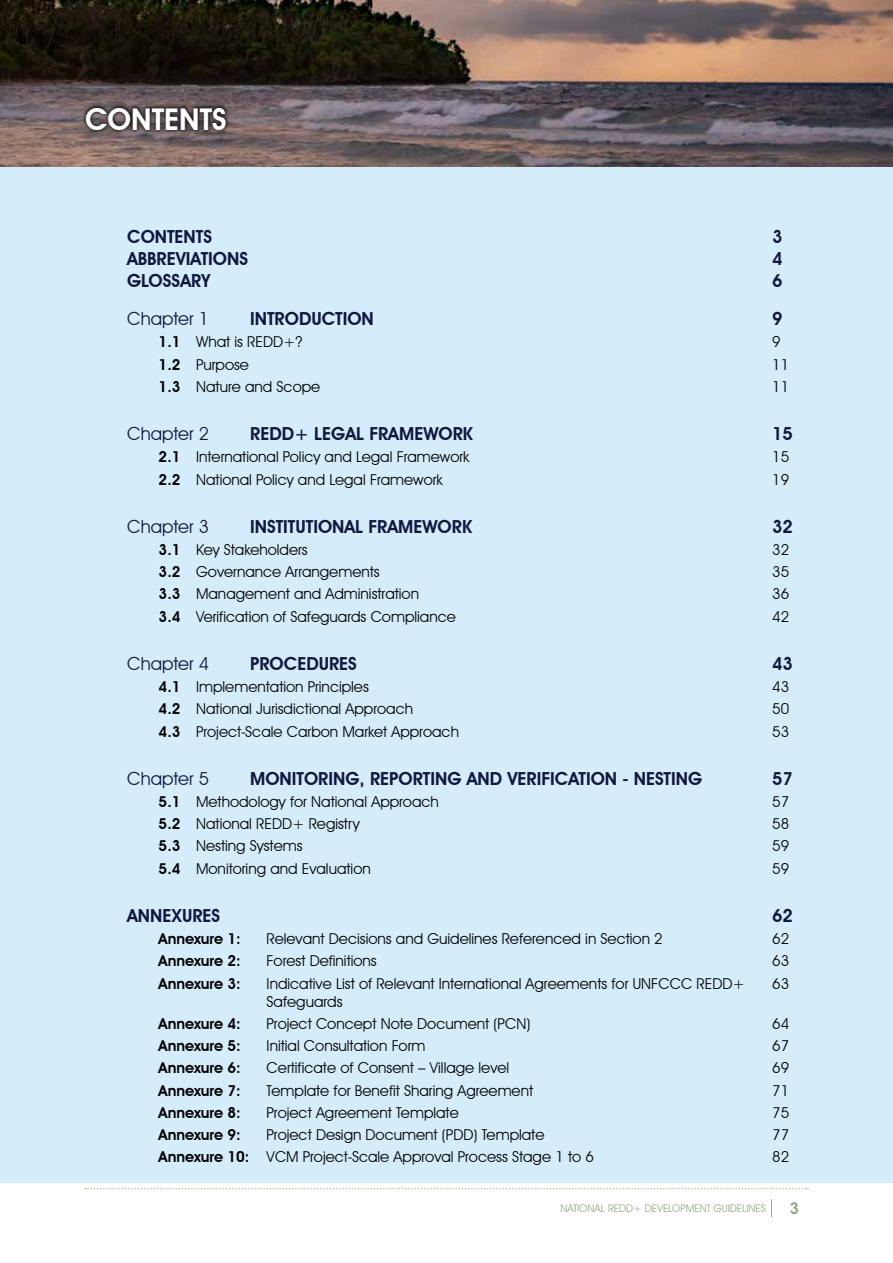
<style>
.page{position:relative;width:893px;height:1263px;background:#fff}
.page>*{position:absolute;margin:0;border:0;box-sizing:border-box;transform-origin:0 0}
.t1{font:600 30px "Avant Garde IT Cby BT";color:#fff}
.t2{font:600 18px "Avant Garde IT Cby BT";color:#121740}
.t3{font:18px "Avant Garde IT Cby BT";color:#121740}
.t4{font:700 16.5px "Arial";color:#96a787}
.t5{font:15px "Avant Garde IT Cby BT";color:#000}
.t6{font:600 15px "Avant Garde IT Cby BT";color:#000}
.t7{font:10.5px "Avant Garde IT Cby BT";color:#96a787}
.s1{font-weight:600}
</style>
<div class="page">
<div style="left:0;top:0;width:893px;height:1182px;background:#d5edfa"></div>
<img style="left:0;top:0;width:893px;height:167px">
<svg style="left:85px;top:1188px;width:723px;height:1px"></svg>
<svg style="left:771px;top:1199px;width:1px;height:18px"></svg>
<div style="left:81px;top:103px;width:149px;height:31px;background:#000;opacity:.75"></div>
<h1 class="t1" style="left:85px;top:101px;width:143px">CONTENTS</h1>
<p class="t2" style="left:127px;top:226px;width:86px">CONTENTS</p>
<p class="t2" style="left:772px;top:226px;width:12px">3</p>
<p class="t2" style="left:127px;top:248px;width:122px">ABBREVIATIONS</p>
<p class="t2" style="left:772px;top:248px;width:12px">4</p>
<p class="t2" style="left:127px;top:269px;width:85px">GLOSSARY</p>
<p class="t2" style="left:772px;top:269px;width:12px">6</p>
<p class="t3" style="left:127px;top:308px;width:83px">Chapter 1</p>
<p class="t2" style="left:250px;top:308px;width:125px">INTRODUCTION</p>
<p class="t2" style="left:772px;top:308px;width:12px">9</p>
<p class="t5" style="left:159px;top:333px;width:145px"><span class="s1">1.1</span> What is REDD+?</p>
<p class="t5" style="left:772px;top:333px;width:10px">9</p>
<p class="t5" style="left:159px;top:355px;width:92px"><span class="s1">1.2</span> Purpose</p>
<p class="t5" style="left:772px;top:355px;width:18px">11</p>
<p class="t5" style="left:159px;top:377px;width:163px"><span class="s1">1.3</span> Nature and Scope</p>
<p class="t5" style="left:772px;top:377px;width:18px">11</p>
<p class="t3" style="left:127px;top:423px;width:83px">Chapter 2</p>
<p class="t2" style="left:250px;top:423px;width:224px">REDD+ LEGAL FRAMEWORK</p>
<p class="t2" style="left:772px;top:423px;width:22px">15</p>
<p class="t5" style="left:159px;top:448px;width:312px"><span class="s1">2.1</span> International Policy and Legal Framework</p>
<p class="t5" style="left:772px;top:448px;width:18px">15</p>
<p class="t5" style="left:159px;top:470px;width:286px"><span class="s1">2.2</span> National Policy and Legal Framework</p>
<p class="t5" style="left:772px;top:470px;width:18px">19</p>
<p class="t3" style="left:127px;top:515px;width:83px">Chapter 3</p>
<p class="t2" style="left:250px;top:515px;width:223px">INSTITUTIONAL FRAMEWORK</p>
<p class="t2" style="left:772px;top:515px;width:22px">32</p>
<p class="t5" style="left:159px;top:540px;width:151px"><span class="s1">3.1</span> Key Stakeholders</p>
<p class="t5" style="left:772px;top:540px;width:18px">32</p>
<p class="t5" style="left:159px;top:563px;width:223px"><span class="s1">3.2</span> Governance Arrangements</p>
<p class="t5" style="left:772px;top:563px;width:18px">35</p>
<p class="t5" style="left:159px;top:585px;width:262px"><span class="s1">3.3</span> Management and Administration</p>
<p class="t5" style="left:772px;top:585px;width:18px">36</p>
<p class="t5" style="left:159px;top:607px;width:299px"><span class="s1">3.4</span> Verification of Safeguards Compliance</p>
<p class="t5" style="left:772px;top:607px;width:18px">42</p>
<p class="t3" style="left:127px;top:652px;width:83px">Chapter 4</p>
<p class="t2" style="left:250px;top:652px;width:108px">PROCEDURES</p>
<p class="t2" style="left:772px;top:652px;width:22px">43</p>
<p class="t5" style="left:159px;top:677px;width:212px"><span class="s1">4.1</span> Implementation Principles</p>
<p class="t5" style="left:772px;top:677px;width:18px">43</p>
<p class="t5" style="left:159px;top:700px;width:256px"><span class="s1">4.2</span> National Jurisdictional Approach</p>
<p class="t5" style="left:772px;top:700px;width:18px">50</p>
<p class="t5" style="left:159px;top:722px;width:302px"><span class="s1">4.3</span> Project-Scale Carbon Market Approach</p>
<p class="t5" style="left:772px;top:722px;width:18px">53</p>
<p class="t3" style="left:127px;top:767px;width:83px">Chapter 5</p>
<p class="t2" style="left:250px;top:767px;width:454px">MONITORING, REPORTING AND VERIFICATION - NESTING</p>
<p class="t2" style="left:772px;top:767px;width:22px">57</p>
<p class="t5" style="left:159px;top:792px;width:282px"><span class="s1">5.1</span> Methodology for National Approach</p>
<p class="t5" style="left:772px;top:792px;width:18px">57</p>
<p class="t5" style="left:159px;top:815px;width:202px"><span class="s1">5.2</span> National REDD+ Registry</p>
<p class="t5" style="left:772px;top:815px;width:18px">58</p>
<p class="t5" style="left:159px;top:837px;width:145px"><span class="s1">5.3</span> Nesting Systems</p>
<p class="t5" style="left:772px;top:837px;width:18px">59</p>
<p class="t5" style="left:159px;top:859px;width:214px"><span class="s1">5.4</span> Monitoring and Evaluation</p>
<p class="t5" style="left:772px;top:859px;width:18px">59</p>
<p class="t2" style="left:127px;top:904px;width:95px">ANNEXURES</p>
<p class="t2" style="left:772px;top:904px;width:22px">62</p>
<p class="t6" style="left:159px;top:930px;width:84px">Annexure 1:</p>
<p class="t5" style="left:267px;top:929px;width:398px">Relevant Decisions and Guidelines Referenced in Section 2</p>
<p class="t5" style="left:772px;top:929px;width:18px">62</p>
<p class="t6" style="left:159px;top:952px;width:84px">Annexure 2:</p>
<p class="t5" style="left:267px;top:952px;width:112px">Forest Definitions</p>
<p class="t5" style="left:772px;top:952px;width:18px">63</p>
<p class="t6" style="left:159px;top:974px;width:84px">Annexure 3:</p>
<p class="t5" style="left:267px;top:974px;width:480px">Indicative List of Relevant International Agreements for UNFCCC REDD+</p>
<p class="t5" style="left:772px;top:974px;width:18px">63</p>
<p class="t5" style="left:267px;top:992px;width:77px">Safeguards</p>
<p class="t6" style="left:159px;top:1014px;width:84px">Annexure 4:</p>
<p class="t5" style="left:267px;top:1014px;width:265px">Project Concept Note Document (PCN)</p>
<p class="t5" style="left:772px;top:1014px;width:18px">64</p>
<p class="t6" style="left:159px;top:1037px;width:84px">Annexure 5:</p>
<p class="t5" style="left:267px;top:1036px;width:160px">Initial Consultation Form</p>
<p class="t5" style="left:772px;top:1036px;width:18px">67</p>
<p class="t6" style="left:159px;top:1059px;width:84px">Annexure 6:</p>
<p class="t5" style="left:267px;top:1059px;width:244px">Certificate of Consent – Village level</p>
<p class="t5" style="left:772px;top:1059px;width:18px">69</p>
<p class="t6" style="left:159px;top:1081px;width:84px">Annexure 7:</p>
<p class="t5" style="left:267px;top:1081px;width:268px">Template for Benefit Sharing Agreement</p>
<p class="t5" style="left:772px;top:1081px;width:18px">71</p>
<p class="t6" style="left:159px;top:1103px;width:84px">Annexure 8:</p>
<p class="t5" style="left:267px;top:1103px;width:194px">Project Agreement Template</p>
<p class="t5" style="left:772px;top:1103px;width:18px">75</p>
<p class="t6" style="left:159px;top:1126px;width:84px">Annexure 9:</p>
<p class="t5" style="left:267px;top:1125px;width:279px">Project Design Document (PDD) Template</p>
<p class="t5" style="left:772px;top:1125px;width:18px">77</p>
<p class="t5" style="left:159px;top:1148px;width:437px"><span class="s1">Annexure 10:</span> VCM Project-Scale Approval Process Stage 1 to 6</p>
<p class="t5" style="left:772px;top:1148px;width:18px">82</p>
<p class="t7" style="left:560px;top:1202px;width:207px">NATIONAL REDD+ DEVELOPMENT GUIDELINES</p>
<p class="t4" style="left:790px;top:1196px;width:11px">3</p>
</div>
